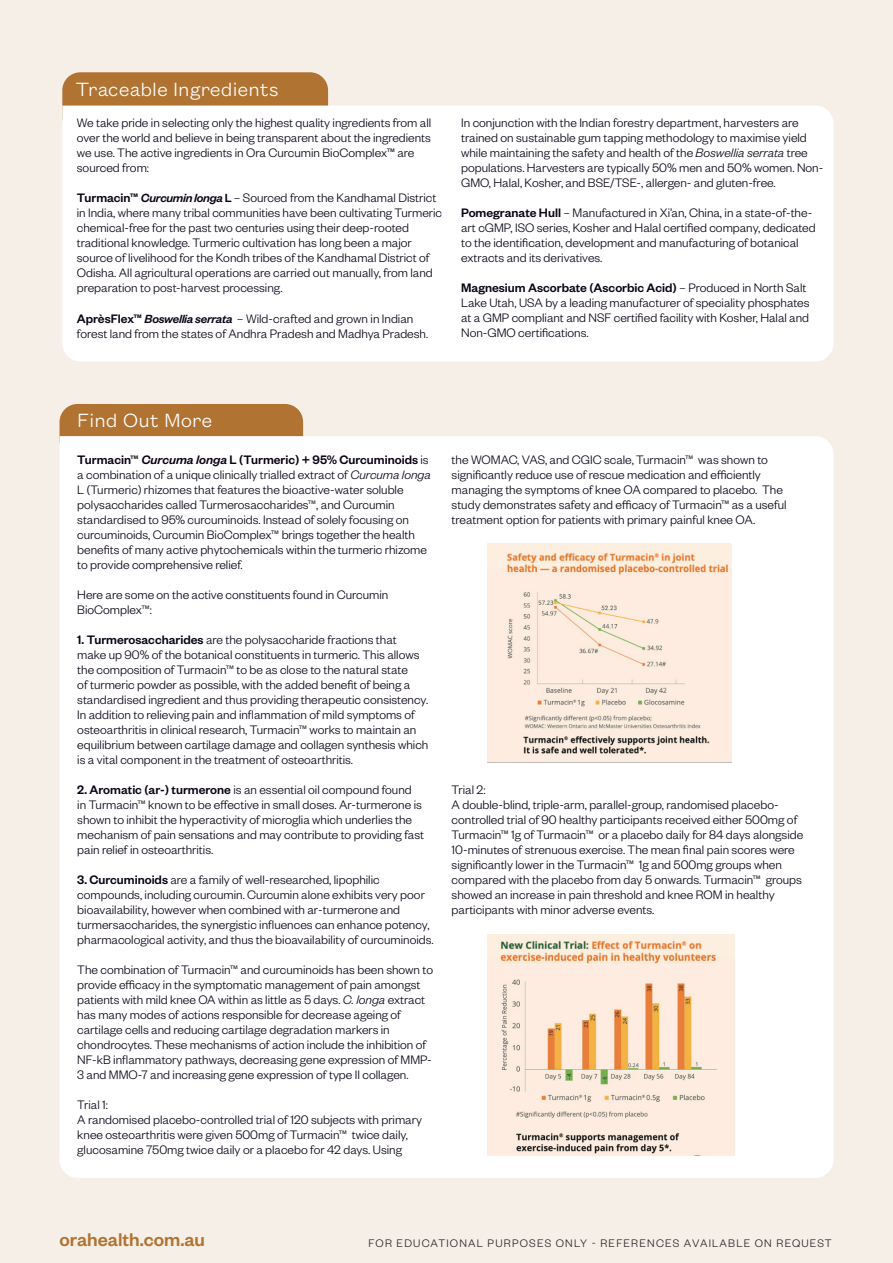
<style>
.page{position:relative;width:893px;height:1263px;background:#f6efe7}
.page>*{position:absolute;margin:0;border:0;box-sizing:border-box;transform-origin:0 0}
.t1{font:300 21px "Founders Grotesk Text";color:#fff}
.t2{font:500 20.25px "Founders Grotesk";color:#b07332}
.t3{font:300 13.5px/15px "Founders Grotesk";color:#0a0215}
.t4{font:300 12px "Founders Grotesk";letter-spacing:.1em;color:#231f20}
.s1{font-weight:500}
.s2{font-weight:500;font-style:italic;font-size:12.9px}
.s3{font-weight:500;font-size:12.9px}
.s4{font-style:italic}
.s5{font-weight:500;color:#231f20}
.s6{font-weight:500;font-style:italic}
.s7{color:#231f20}
</style>
<div class="page">
<div style="left:60px;top:404px;width:243px;height:54px;background:#b07332;border-radius:18px"></div>
<div style="left:60px;top:436px;width:773px;height:742px;background:#fff"></div>
<img style="left:488px;top:544px;width:243px;height:219px">
<img style="left:488px;top:934px;width:246px;height:221px">
<div style="left:62px;top:72px;width:266px;height:63px;background:#b07332;border-radius:18px"></div>
<div style="left:62px;top:106px;width:771px;height:255px;background:#fff"></div>
<p class="t1" style="left:75px;top:75px;width:205px">Traceable Ingredients</p>
<p class="t3" style="left:77px;top:114px;width:356px">We take pride in selecting only the highest quality ingredients from all over the world and believe in being transparent about the ingredients we use. The active ingredients in Ora Curcumin BioComplex™ are sourced from:</p>
<p class="t3" style="left:77px;top:190px;width:367px"><span class="s1">Turmacin™</span> <span class="s2">Curcumin longa</span> <span class="s3">L</span> – Sourced from the Kandhamal District in India, where many tribal communities have been cultivating Turmeric chemical-free for the past two centuries using their deep-rooted traditional knowledge. Turmeric cultivation has long been a major source of livelihood for the Kondh tribes of the Kandhamal District of Odisha. All agricultural operations are carried out manually, from land preparation to post-harvest processing.</p>
<p class="t3" style="left:77px;top:310px;width:353px"><span class="s1">AprèsFlex™</span> <span class="s2">Boswellia serrata</span> – Wild-crafted and grown in Indian forest land from the states of Andhra Pradesh and Madhya Pradesh.</p>
<p class="t3" style="left:461px;top:114px;width:364px">In conjunction with the Indian forestry department, harvesters are trained on sustainable gum tapping methodology to maximise yield while maintaining the safety and health of the <span class="s4">Boswellia serrata</span> tree populations. Harvesters are typically 50% men and 50% women. Non-GMO, Halal, Kosher, and BSE/TSE-, allergen- and gluten-free.</p>
<p class="t3" style="left:461px;top:204px;width:356px"><span class="s1">Pomegranate Hull</span> – Manufactured in Xi’an, China, in a state-of-the&shy;art cGMP, ISO series, Kosher and Halal certified company, dedicated to the identification, development and manufacturing of botanical extracts and its derivatives.</p>
<p class="t3" style="left:461px;top:279px;width:350px"><span class="s1">Magnesium Ascorbate (Ascorbic Acid)</span> – Produced in North Salt Lake Utah, USA by a leading manufacturer of speciality phosphates at a GMP compliant and NSF certified facility with Kosher, Halal and Non-GMO certifications.</p>
<p class="t1" style="left:77px;top:406px;width:137px">Find Out More</p>
<p class="t3" style="left:77px;top:451px;width:355px"><span class="s1">Turmacin</span><span class="s5">™</span> <span class="s6">Curcuma longa</span> <span class="s1">L (Turmeric) + 95% Curcuminoids</span> is a combination of a unique clinically trialled extract of <span class="s4">Curcuma longa </span>L (Turmeric) rhizomes that features the bioactive-water soluble polysaccharides called Turmerosaccharides<span class="s7">™</span>, and Curcumin standardised to 95% curcuminoids. Instead of solely focusing on curcuminoids, Curcumin BioComplex<span class="s7">™</span> brings together the health benefits of many active phytochemicals within the turmeric rhizome to provide comprehensive relief.</p>
<p class="t3" style="left:77px;top:586px;width:313px">Here are some on the active constituents found in Curcumin<br>BioComplex<span class="s7">™</span>:</p>
<p class="t3" style="left:77px;top:631px;width:353px"><span class="s1">1. Turmerosaccharides</span> are the polysaccharide fractions that make up 90% of the botanical constituents in turmeric. This allows the composition of Turmacin<span class="s7">™</span> to be as close to the natural state<br>of turmeric powder as possible, with the added benefit of being a standardised ingredient and thus providing therapeutic consistency.<br>In addition to relieving pain and inflammation of mild symptoms of osteoarthritis in clinical research, Turmacin<span class="s7">™</span> works to maintain an equilibrium between cartilage damage and collagen synthesis which is a vital component in the treatment of osteoarthritis.</p>
<p class="t3" style="left:77px;top:781px;width:348px"><span class="s1">2. Aromatic (ar-) turmerone</span> is an essential oil compound found in Turmacin<span class="s7">™</span> known to be effective in small doses. Ar-turmerone is shown to inhibit the hyperactivity of microglia which underlies the mechanism of pain sensations and may contribute to providing fast pain relief in osteoarthritis.</p>
<p class="t3" style="left:77px;top:871px;width:358px"><span class="s1">3. Curcuminoids</span> are a family of well-researched, lipophilic compounds, including curcumin. Curcumin alone exhibits very poor bioavailability, however when combined with ar-turmerone and turmersaccharides, the synergistic influences can enhance potency, pharmacological activity, and thus the bioavailability of curcuminoids.</p>
<p class="t3" style="left:77px;top:961px;width:357px">The combination of Turmacin<span class="s7">™</span> and curcuminoids has been shown to provide efficacy in the symptomatic management of pain amongst patients with mild knee OA within as little as 5 days. <span class="s4">C. longa</span> extract has many modes of actions responsible for decrease ageing of cartilage cells and reducing cartilage degradation markers in chondrocytes. These mechanisms of action include the inhibition of NF-kB inflammatory pathways, decreasing gene expression of MMP-3 and MMO-7 and increasing gene expression of type II collagen.</p>
<p class="t3" style="left:77px;top:1096px;width:32px">Trial 1:</p>
<p class="t3" style="left:77px;top:1111px;width:346px">A randomised placebo-controlled trial of 120 subjects with primary knee osteoarthritis were given 500mg of Turmacin<span class="s7">™</span> twice daily, glucosamine 750mg twice daily or a placebo for 42 days. Using</p>
<p class="t3" style="left:452px;top:451px;width:336px">the WOMAC, VAS, and CGIC scale, Turmacin<span class="s7">™</span> was shown to significantly reduce use of rescue medication and efficiently managing the symptoms of knee OA compared to placebo. The study demonstrates safety and efficacy of Turmacin<span class="s7">™</span> as a useful treatment option for patients with primary painful knee OA.</p>
<p class="t3" style="left:452px;top:781px;width:36px">Trial 2:</p>
<p class="t3" style="left:452px;top:796px;width:353px">A double-blind, triple-arm, parallel-group, randomised placebo&shy;controlled trial of 90 healthy participants received either 500mg of Turmacin<span class="s7">™</span> 1g of Turmacin<span class="s7">™</span> or a placebo daily for 84 days alongside 10-minutes of strenuous exercise. The mean final pain scores were significantly lower in the Turmacin<span class="s7">™</span> 1g and 500mg groups when compared with the placebo from day 5 onwards. Turmacin<span class="s7">™</span> groups showed an increase in pain threshold and knee ROM in healthy participants with minor adverse events.</p>
<p class="t2" style="left:60px;top:1227px;width:147px">orahealth.com.au</p>
<p class="t4" style="left:369px;top:1236px;width:465px">FOR EDUCATIONAL PURPOSES ONLY - REFERENCES AVAILABLE ON REQUEST</p>
</div>
